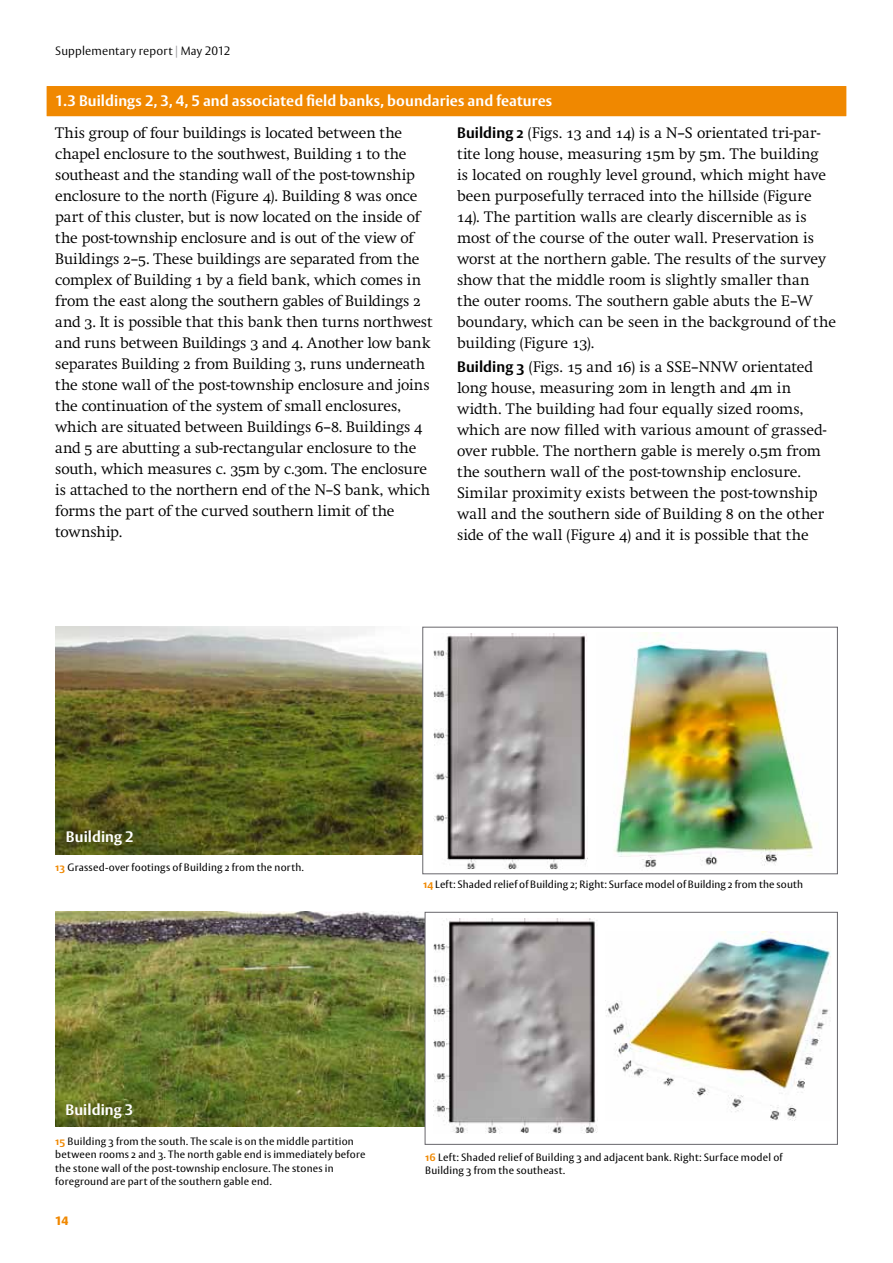
<style>
.page{position:relative;width:893px;height:1263px;background:#fff}
.page>*{position:absolute;margin:0;border:0;box-sizing:border-box;transform-origin:0 0}
.t1{font:15px/21px "Rdg Swift";color:#000}
.t2{font:700 15px "Rdg Vesta";letter-spacing:.005em;color:#fff}
.t3{font:12px "Rdg Vesta";letter-spacing:.015em;color:#000}
.t4{font:700 12px "Rdg Vesta 3";color:#f08800}
.t5{font:10.5px/13.5px "Rdg Vesta 2";letter-spacing:.02em;color:#000}
.s1{color:#98989c}
.s2{font-family:"Rdg Vesta";font-weight:700}
.s3{font-family:"Rdg Vesta";font-weight:700;color:#f08800}
</style>
<div class="page">
<div style="left:47px;top:86px;width:799px;height:30px;background:#f08800"></div>
<img style="left:55px;top:627px;width:367px;height:228px">
<img style="left:434px;top:634px;width:153px;height:236px">
<div style="left:422px;top:627px;width:416px;height:247px;border:1px solid #68676c"></div>
<img style="left:55px;top:912px;width:370px;height:214px">
<img style="left:434px;top:918px;width:164px;height:216px">
<div style="left:425px;top:912px;width:413px;height:233px;border:1px solid #68676c"></div>
<img style="left:614px;top:633px;width:200px;height:235px">
<img style="left:606px;top:931px;width:225px;height:189px">
<p class="t3" style="left:55px;top:44px;width:177px">Supplementary report <span class="s1">|</span> May 2012</p>
<p class="t2" style="left:55px;top:91px;width:498px">1.3 Buildings 2, 3, 4, 5 and associated field banks, boundaries and features</p>
<p class="t1" style="left:55px;top:122px;width:379px">This group of four buildings is located between the chapel enclosure to the southwest, Building 1 to the southeast and the standing wall of the post-township enclosure to the north (Figure 4). Building 8 was once part of this cluster, but is now located on the inside of the post-township enclosure and is out of the view of Buildings 2–5. These buildings are separated from the complex of Building 1 by a field bank, which comes in from the east along the southern gables of Buildings 2 and 3. It is possible that this bank then turns northwest and runs between Buildings 3 and 4. Another low bank separates Building 2 from Building 3, runs underneath the stone wall of the post-township enclosure and joins the continuation of the system of small enclosures, which are situated between Buildings 6–8. Buildings 4 and 5 are abutting a sub-rectangular enclosure to the south, which measures c. 35m by c.30m. The enclosure is attached to the northern end of the N–S bank, which forms the part of the curved southern limit of the township.</p>
<p class="t1" style="left:457px;top:122px;width:380px"><span class="s2">Building 2</span> (Figs. 13 and 14) is a N–S orientated tri-par&shy;tite long house, measuring 15m by 5m. The building<br>is located on roughly level ground, which might have been purposefully terraced into the hillside (Figure 14). The partition walls are clearly discernible as is most of the course of the outer wall. Preservation is worst at the northern gable. The results of the survey show that the middle room is slightly smaller than<br>the outer rooms. The southern gable abuts the E–W boundary, which can be seen in the background of the building (Figure 13).</p>
<p class="t1" style="left:457px;top:356px;width:371px"><span class="s2">Building 3</span> (Figs. 15 and 16) is a SSE–NNW orientated long house, measuring 20m in length and 4m in width. The building had four equally sized rooms, which are now filled with various amount of grassed&shy;over rubble. The northern gable is merely 0.5m from the southern wall of the post-township enclosure.<br>Similar proximity exists between the post-township wall and the southern side of Building 8 on the other side of the wall (Figure 4) and it is possible that the</p>
<p class="t2" style="left:66px;top:827px;width:69px">Building 2</p>
<p class="t5" style="left:55px;top:861px;width:250px"><span class="s3">13</span> Grassed-over footings of Building 2 from the north.</p>
<p class="t5" style="left:423px;top:878px;width:381px"><span class="s3">14</span> Left: Shaded relief of Building 2; Right: Surface model of Building 2 from the south</p>
<p class="t2" style="left:66px;top:1100px;width:69px">Building 3</p>
<p class="t5" style="left:55px;top:1135px;width:312px"><span class="s3">15</span> Building 3 from the south. The scale is on the middle partition between rooms 2 and 3. The north gable end is immediately before the stone wall of the post-township enclosure. The stones in foreground are part of the southern gable end.</p>
<p class="t4" style="left:55px;top:1214px;width:15px">14</p>
<p class="t5" style="left:425px;top:1150px;width:359px"><span class="s3">16</span> Left: Shaded relief of Building 3 and adjacent bank. Right: Surface model of<br>Building 3 from the southeast.</p>
</div>
